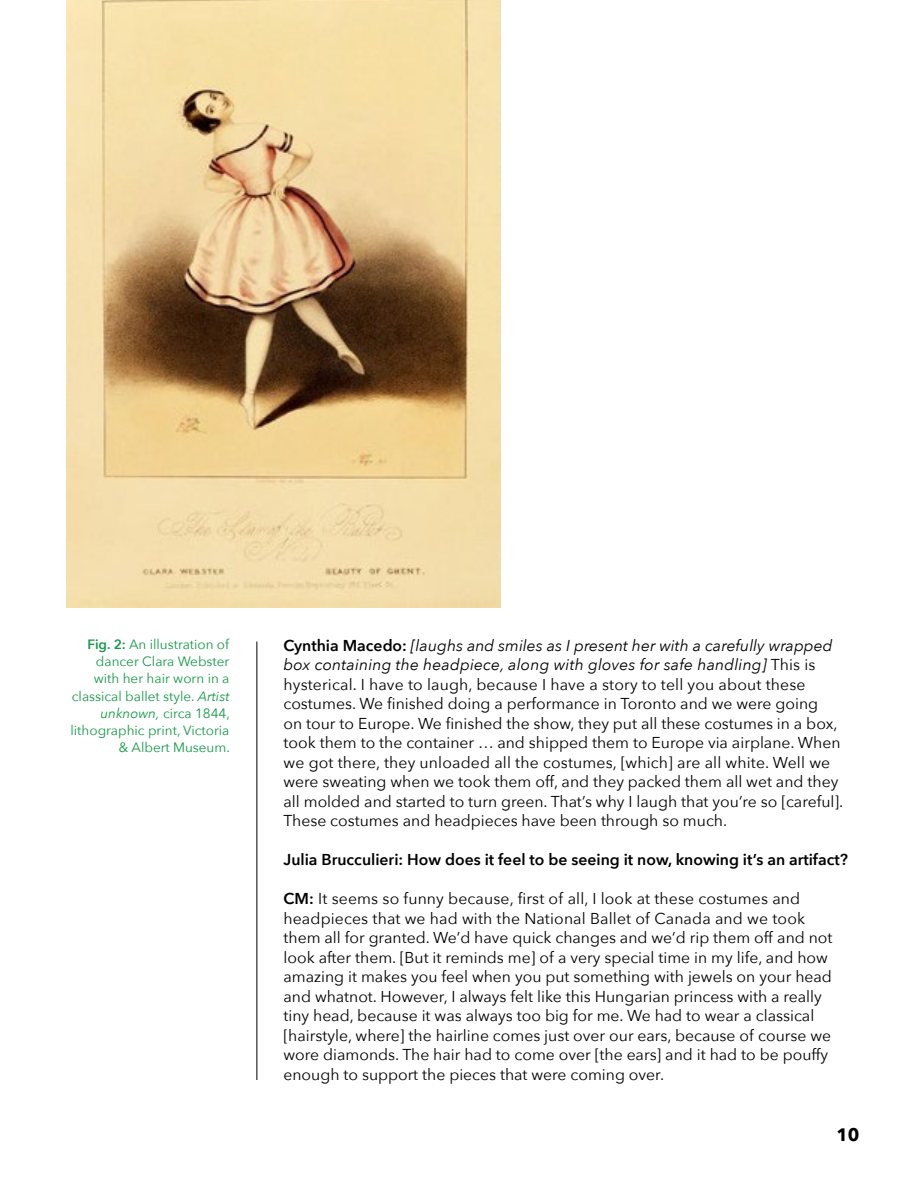
<style>
.page{position:relative;width:918px;height:1188px;background:#fff}
.page>*{position:absolute;margin:0;border:0;box-sizing:border-box;transform-origin:0 0}
.t1{font:700 18px "Avenir Next";color:#000}
.t2{font:15.75px/19.5px "Avenir Next";color:#000}
.t3{font:600 15.75px "Avenir Next";color:#000}
.t4{font:13.5px/17.2px "Avenir Next";color:#159948;text-align:right}
.s1{font-weight:600}
.s2{font-style:italic}
</style>
<div class="page">
<hr style="left:256px;top:642px;width:1px;height:438px;background:#000">
<img style="left:66px;top:0;width:435px;height:608px">
<p class="t4" style="left:88px;top:635px;width:143px"><span class="s1">Fig. 2:</span> An illustration of dancer Clara Webster</p>
<p class="t4" style="left:94px;top:669px;width:137px">with her hair worn in a</p>
<p class="t4" style="left:71px;top:687px;width:161px">classical ballet style. <span class="s2">Artist unknown,</span> circa 1844, lithographic print, Victoria &amp; Albert Museum.</p>
<p class="t2" style="left:284px;top:635px;width:561px"><span class="s1">Cynthia Macedo:</span> <span class="s2">[laughs and smiles as I present her with a carefully wrapped box containing the headpiece, along with gloves for safe handling]</span> This is hysterical. I have to laugh, because I have a story to tell you about these costumes. We finished doing a performance in Toronto and we were going<br>on tour to Europe. We finished the show, they put all these costumes in a box, took them to the container … and shipped them to Europe via airplane. When we got there, they unloaded all the costumes, [which] are all white. Well we were sweating when we took them off, and they packed them all wet and they all molded and started to turn green. That’s why I laugh that you’re so [careful].<br>These costumes and headpieces have been through so much.</p>
<h5 class="t3" style="left:284px;top:846px;width:566px">Julia Brucculieri: How does it feel to be seeing it now, knowing it’s an artifact?</h5>
<p class="t2" style="left:284px;top:889px;width:551px"><span class="s1">CM:</span> It seems so funny because, first of all, I look at these costumes and headpieces that we had with the National Ballet of Canada and we took them all for granted. We’d have quick changes and we’d rip them off and not look after them. [But it reminds me] of a very special time in my life, and how amazing it makes you feel when you put something with jewels on your head and whatnot. However, I always felt like this Hungarian princess with a really tiny head, because it was always too big for me. We had to wear a classical [hairstyle, where] the hairline comes just over our ears, because of course we wore diamonds. The hair had to come over [the ears] and it had to be pouffy enough to support the pieces that were coming over.</p>
<p class="t1" style="left:836px;top:1119px;width:25px">10</p>
</div>
